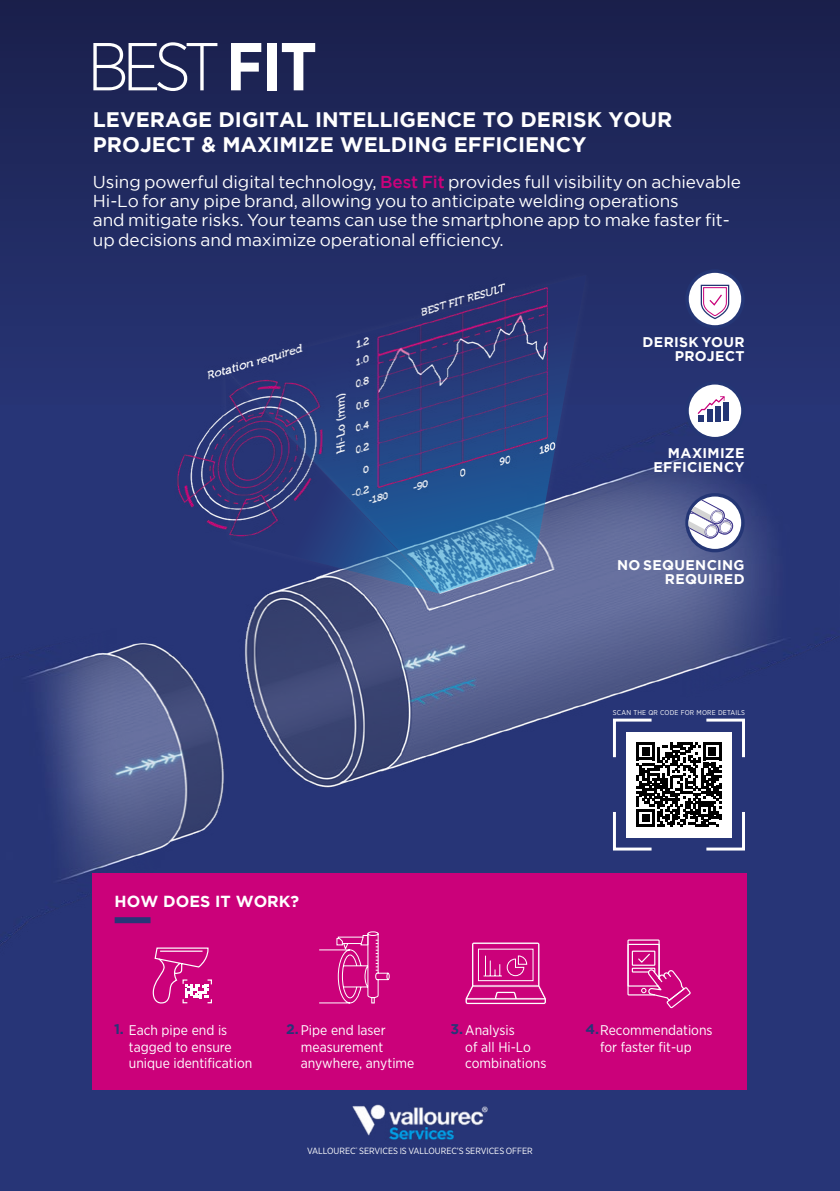
<style>
.page{position:relative;width:840px;height:1191px;background:#fff}
.page>*{position:absolute;margin:0;border:0;box-sizing:border-box;transform-origin:0 0}
.t1{font:300 67.6px "Gotham Narrow";color:#fff}
.t2{font:700 21px/25.2px "Gotham";color:#fff}
.t3{font:17.2px/19.2px "Gotham";letter-spacing:-.005em;color:#fff}
.t4{font:700 16px "Gotham";color:#fff}
.t5{font:14px/16.8px "Gotham Narrow";color:#fff}
.t6{font:700 14px/14px "Gotham";letter-spacing:.025em;color:#fff;text-align:right}
.t7{font:9px "Gotham Narrow";letter-spacing:-.005em;color:#fff}
.t8{font:7px "Gotham Narrow";letter-spacing:.025em;color:#fff}
.s1{font-weight:700}
.s2{font-weight:500;color:#cb017a}
.s3{font-family:"Gotham";font-weight:700;color:#273577}
</style>
<div class="page">
<div style="left:0;top:0;width:839px;height:421px;background:linear-gradient(to bottom,#1a204b,#283677)"></div>
<div style="left:0;top:405px;width:839px;height:786px;background:#273577"></div>
<img style="left:0;top:422px;width:839px;height:542px">
<svg style="left:686px;top:495px;width:56px;height:55px"></svg>
<div style="left:685px;top:493px;width:59px;height:59px;border:3px solid #243675;border-radius:50%"></div>
<svg style="left:688px;top:498px;width:44px;height:41px;background:#c9cadb"></svg>
<svg style="left:686px;top:383px;width:56px;height:56px;fill:#fff"></svg>
<div style="left:685px;top:381px;width:59px;height:59px;border:3px solid #243675;border-radius:50%"></div>
<div style="left:723px;top:402px;width:5px;height:19px;background:#243675"></div>
<svg style="left:696px;top:395px;width:29px;height:26px"></svg>
<svg style="left:686px;top:271px;width:56px;height:56px"></svg>
<div style="left:685px;top:269px;width:59px;height:60px;border:3px solid #243675;border-radius:50%"></div>
<svg style="left:699px;top:284px;width:30px;height:36px"></svg>
<div style="left:93px;top:873px;width:653px;height:216px;background:#cb017a"></div>
<div style="left:115px;top:917px;width:35px;height:6px;background:#273577"></div>
<svg style="left:611px;top:717px;width:135px;height:135px"></svg>
<div style="left:216px;top:265px;width:380px;height:338px;background:#fff;opacity:.1"></div>
<svg style="left:447px;top:275px;width:139px;height:318px;background:#4e689b"></svg>
<div style="left:215px;top:360px;width:232px;height:242px;background:#fff;opacity:.1"></div>
<svg style="left:225px;top:545px;width:213px;height:48px"></svg>
<img style="left:175px;top:272px;width:394px;height:273px">
<svg style="left:319px;top:931px;width:71px;height:73px"></svg>
<svg style="left:465px;top:942px;width:81px;height:63px"></svg>
<svg style="left:153px;top:947px;width:59px;height:57px"></svg>
<svg style="left:627px;top:939px;width:64px;height:70px"></svg>
<img style="left:352px;top:1104px;width:136px;height:36px">
<h1 class="t1" style="left:87px;top:25px;width:231px">BEST<span class="s1">FIT</span></h1>
<p class="t2" style="left:93px;top:106px;width:580px">LEVERAGE DIGITAL INTELLIGENCE TO DERISK YOUR<br>PROJECT &amp; MAXIMIZE WELDING EFFICIENCY</p>
<p class="t3" style="left:93px;top:172px;width:649px">Using powerful digital technology, <span class="s2">Best Fit</span> provides full visibility on achievable Hi-Lo for any pipe brand, allowing you to anticipate welding operations<br>and mitigate risks. Your teams can use the smartphone app to make faster fit&shy;up decisions and maximize operational efficiency.</p>
<p class="t6" style="left:642px;top:334px;width:103px">DERISK YOUR<br>PROJECT</p>
<p class="t6" style="left:653px;top:446px;width:93px">MAXIMIZE<br>EFFICIENCY</p>
<p class="t6" style="left:616px;top:557px;width:129px">NO SEQUENCING<br>REQUIRED</p>
<p class="t4" style="left:115px;top:892px;width:186px">HOW DOES IT WORK?</p>
<p class="t8" style="left:612px;top:708px;width:133px">SCAN THE QR CODE FOR MORE DETAILS</p>
<p class="t5" style="left:129px;top:1021px;width:125px;text-indent:-15px"><span class="s3">1.</span> Each pipe end is tagged to ensure unique identification</p>
<p class="t5" style="left:301px;top:1021px;width:115px;text-indent:-15px"><span class="s3">2.</span>Pipe end laser measurement anywhere, anytime</p>
<p class="t5" style="left:465px;top:1021px;width:83px;text-indent:-15px"><span class="s3">3.</span>Analysis<br>of all Hi-Lo combinations</p>
<p class="t5" style="left:585px;top:1021px;width:129px;text-align:center"><span class="s3">4.</span>Recommendations for faster fit-up</p>
<p class="t7" style="left:307px;top:1145px;width:227px">VALLOUREC<sup>®</sup> SERVICES IS VALLOUREC’S SERVICES OFFER</p>
</div>
